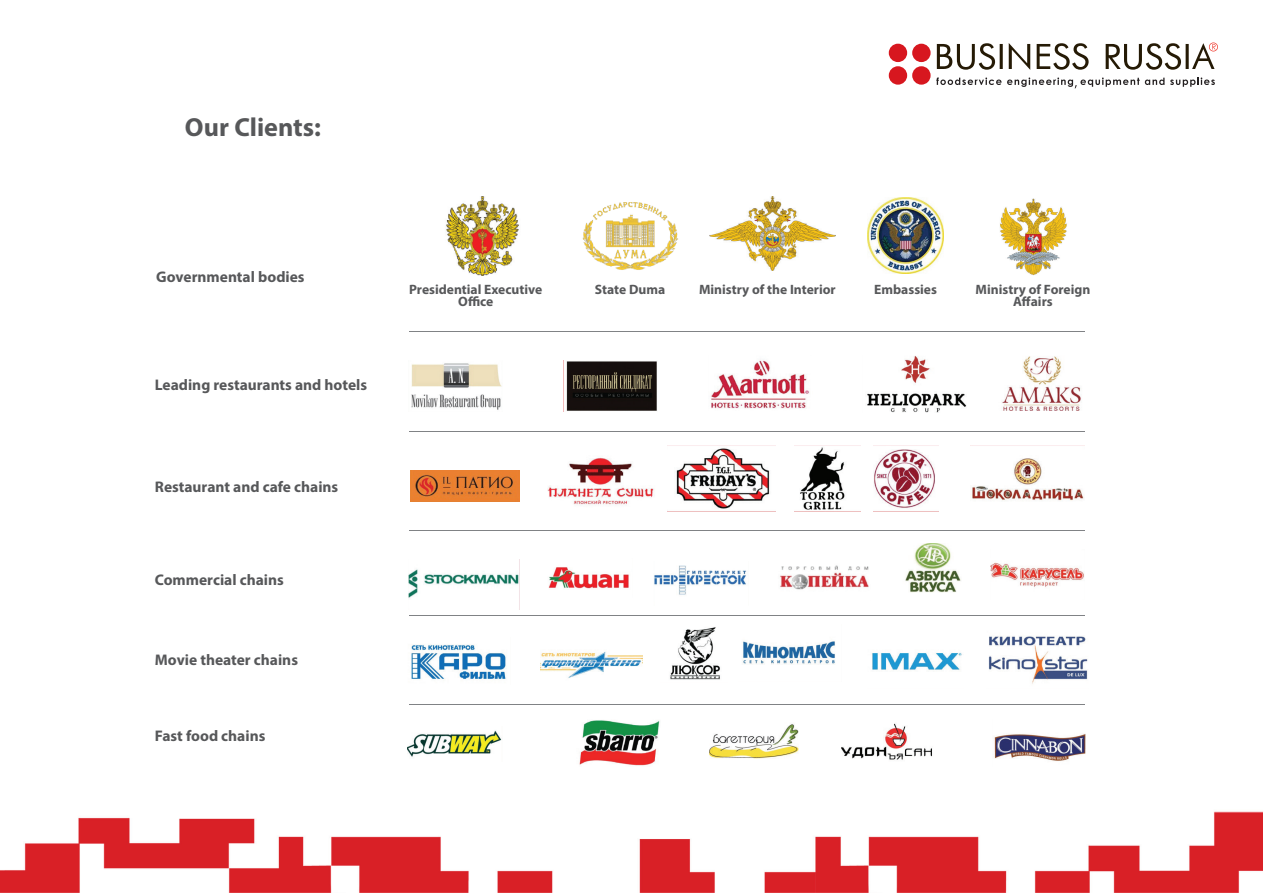
<style>
.page{position:relative;width:1263px;height:893px;background:#fff}
.page>*{position:absolute;margin:0;border:0;box-sizing:border-box;transform-origin:0 0}
.t1{font:700 26.25px "Myriad Pro";color:#57585a}
.t2{font:700 15.45px "Myriad Pro";color:#57585a}
.t3{font:700 13.5px/11.7px "Myriad Pro";color:#57585a;text-align:center}
</style>
<div class="page">
<img style="left:0;top:42px;width:1263px;height:851px">
<div style="left:912px;top:44px;width:18px;height:18px;background:#d7171f;border-radius:50%"></div>
<div style="left:889px;top:66px;width:18px;height:19px;background:#d7171f;border-radius:50%"></div>
<div style="left:889px;top:44px;width:18px;height:18px;background:#d7171f;border-radius:50%"></div>
<svg style="left:912px;top:66px;width:18px;height:19px"></svg>
<svg style="left:936px;top:78px;width:65px;height:7px"></svg>
<svg style="left:1170px;top:78px;width:45px;height:9px"></svg>
<svg style="left:937px;top:43px;width:281px;height:27px"></svg>
<svg style="left:1007px;top:78px;width:157px;height:10px"></svg>
<img style="left:409px;top:360px;width:94px;height:51px">
<img style="left:564px;top:360px;width:94px;height:51px">
<img style="left:708px;top:355px;width:105px;height:56px">
<img style="left:862px;top:355px;width:104px;height:58px">
<img style="left:994px;top:355px;width:92px;height:56px">
<img style="left:411px;top:471px;width:108px;height:30px">
<img style="left:547px;top:454px;width:109px;height:53px">
<img style="left:667px;top:446px;width:109px;height:65px">
<img style="left:794px;top:446px;width:66px;height:65px">
<img style="left:873px;top:446px;width:66px;height:65px">
<img style="left:970px;top:446px;width:114px;height:55px">
<img style="left:409px;top:560px;width:110px;height:49px">
<img style="left:547px;top:559px;width:85px;height:39px">
<img style="left:654px;top:562px;width:94px;height:43px">
<img style="left:776px;top:557px;width:95px;height:43px">
<img style="left:901px;top:543px;width:66px;height:50px">
<img style="left:990px;top:550px;width:94px;height:49px">
<img style="left:407px;top:637px;width:103px;height:48px">
<img style="left:540px;top:637px;width:103px;height:48px">
<img style="left:661px;top:625px;width:67px;height:58px">
<img style="left:738px;top:624px;width:103px;height:58px">
<img style="left:868px;top:631px;width:95px;height:57px">
<img style="left:986px;top:631px;width:103px;height:57px">
<img style="left:407px;top:727px;width:96px;height:34px">
<img style="left:572px;top:719px;width:89px;height:48px">
<img style="left:709px;top:719px;width:89px;height:48px">
<img style="left:841px;top:719px;width:93px;height:48px">
<img style="left:993px;top:719px;width:93px;height:48px">
<hr style="left:409px;top:431px;width:675px;height:1px;background:#808285">
<hr style="left:409px;top:331px;width:675px;height:1px;background:#808285">
<hr style="left:409px;top:530px;width:675px;height:1px;background:#808285">
<hr style="left:409px;top:616px;width:675px;height:1px;background:#808285">
<hr style="left:409px;top:704px;width:675px;height:1px;background:#808285">
<img style="left:709px;top:197px;width:127px;height:73px">
<img style="left:582px;top:202px;width:96px;height:74px">
<img style="left:997px;top:198px;width:73px;height:78px">
<img style="left:442px;top:196px;width:80px;height:80px">
<img style="left:868px;top:198px;width:75px;height:75px">
<h1 class="t1" style="left:185px;top:110px;width:138px">Our Clients:</h1>
<p class="t2" style="left:156px;top:266px;width:150px">Governmental bodies</p>
<p class="t2" style="left:155px;top:375px;width:214px">Leading restaurants and hotels</p>
<p class="t2" style="left:155px;top:477px;width:185px">Restaurant and cafe chains</p>
<p class="t2" style="left:155px;top:570px;width:130px">Commercial chains</p>
<p class="t2" style="left:155px;top:649px;width:145px">Movie theater chains</p>
<p class="t2" style="left:155px;top:726px;width:112px">Fast food chains</p>
<p class="t3" style="left:409px;top:283px;width:135px">Presidential Executive<br>Office</p>
<p class="t3" style="left:595px;top:283px;width:72px">State Duma</p>
<p class="t3" style="left:699px;top:283px;width:138px">Ministry of the Interior</p>
<p class="t3" style="left:976px;top:283px;width:116px">Ministry of Foreign<br>Affairs</p>
<p class="t3" style="left:874px;top:283px;width:64px">Embassies</p>
</div>
